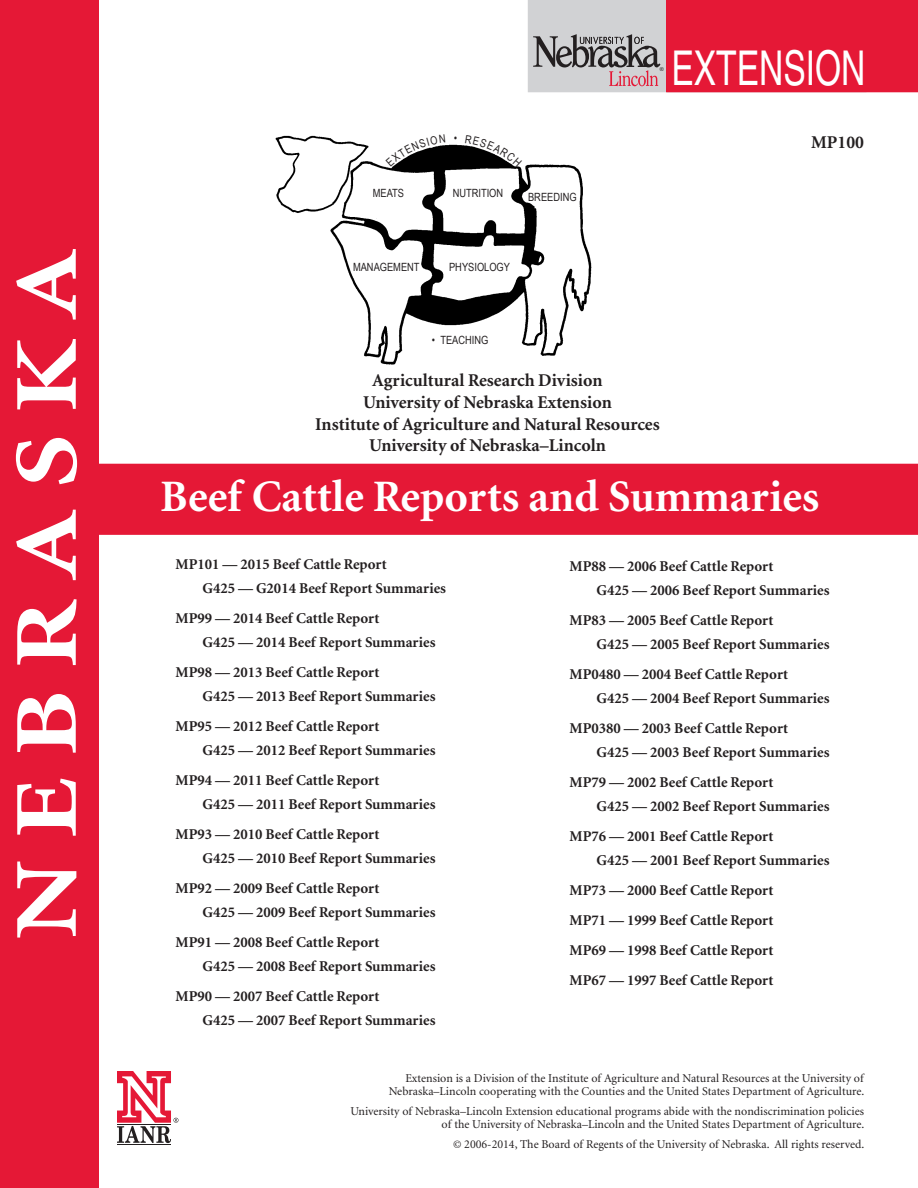
<style>
.page{position:relative;width:918px;height:1188px;background:#fff}
.page>*{position:absolute;margin:0;border:0;box-sizing:border-box;transform-origin:0 0}
.Headline{font:700 90px "Minion";color:#fff;scale:1.2 1}
.t1{font:48px "Helvetica";color:#fff;scale:.7 1}
.TableSupers{font:700 45px "Minion";color:#fff}
.t2{font:700 18px "Minion";color:#231f20}
.TableHeads{font:700 15px "Minion";color:#231f20}
.TableSupers-2{font:12px/13.5px "Minion";color:#231f20;text-align:right}
.TableHeads-2{font:11.25px "Arial Narrow";color:#231f20}
.t3{font:5.4px "Arial";color:#231f20}
</style>
<div class="page">
<hr style="left:117px;top:1144px;width:54px;height:1px;background:#231f20">
<svg style="left:117px;top:1071px;width:61px;height:72px"></svg>
<div style="left:0;top:0;width:99px;height:1188px;background:#e51836"></div>
<div style="left:0;top:464px;width:918px;height:71px;background:#e51836"></div>
<svg style="left:528px;top:0;width:390px;height:92px;background:#d65064"></svg>
<img style="left:275px;top:135px;width:317px;height:230px">
<svg style="left:386px;top:135px;width:59px;height:31px"></svg>
<svg style="left:465px;top:135px;width:57px;height:32px"></svg>
<p class="Headline" style="left:1px;top:939px;width:576px;rotate:-90deg">N E B R A S K A</p>
<p class="TableHeads-2" style="left:373px;top:185px;width:33px">MEATS</p>
<p class="TableHeads-2" style="left:453px;top:185px;width:52px">NUTRITION</p>
<p class="TableHeads-2" style="left:528px;top:188px;width:50px">BREEDING</p>
<p class="TableHeads-2" style="left:353px;top:259px;width:68px">MANAGEMENT</p>
<p class="TableHeads-2" style="left:449px;top:259px;width:62px">PHYSIOLOGY</p>
<p class="t3" style="left:660px;top:66px;width:5px">®</p>
<p class="t1" style="left:671px;top:40px;width:279px">EXTENSION</p>
<p class="t2" style="left:811px;top:133px;width:54px">MP100</p>
<p class="TableHeads-2" style="left:432px;top:332px;width:58px">• TEACHING</p>
<p class="t2" style="left:372px;top:371px;width:232px">Agricultural Research Division</p>
<p class="t2" style="left:363px;top:393px;width:250px">University of Nebraska Extension</p>
<p class="t2" style="left:315px;top:415px;width:346px">Institute of Agriculture and Natural Resources</p>
<p class="t2" style="left:369px;top:436px;width:238px">University of Nebraska–Lincoln</p>
<p class="TableSupers" style="left:160px;top:474px;width:661px">Beef Cattle Reports and Summaries</p>
<p class="TableHeads" style="left:176px;top:557px;width:213px">MP101 — 2015 Beef Cattle Report</p>
<p class="TableHeads" style="left:202px;top:581px;width:245px">G425 — G2014 Beef Report Summaries</p>
<p class="TableHeads" style="left:176px;top:611px;width:206px">MP99 — 2014 Beef Cattle Report</p>
<p class="TableHeads" style="left:202px;top:635px;width:235px">G425 — 2014 Beef Report Summaries</p>
<p class="TableHeads" style="left:176px;top:665px;width:206px">MP98 — 2013 Beef Cattle Report</p>
<p class="TableHeads" style="left:202px;top:689px;width:235px">G425 — 2013 Beef Report Summaries</p>
<p class="TableHeads" style="left:176px;top:719px;width:206px">MP95 — 2012 Beef Cattle Report</p>
<p class="TableHeads" style="left:202px;top:743px;width:235px">G425 — 2012 Beef Report Summaries</p>
<p class="TableHeads" style="left:176px;top:773px;width:206px">MP94 — 2011 Beef Cattle Report</p>
<p class="TableHeads" style="left:202px;top:797px;width:235px">G425 — 2011 Beef Report Summaries</p>
<p class="TableHeads" style="left:176px;top:827px;width:206px">MP93 — 2010 Beef Cattle Report</p>
<p class="TableHeads" style="left:202px;top:851px;width:235px">G425 — 2010 Beef Report Summaries</p>
<p class="TableHeads" style="left:176px;top:881px;width:206px">MP92 — 2009 Beef Cattle Report</p>
<p class="TableHeads" style="left:202px;top:905px;width:235px">G425 — 2009 Beef Report Summaries</p>
<p class="TableHeads" style="left:176px;top:935px;width:206px">MP91 — 2008 Beef Cattle Report</p>
<p class="TableHeads" style="left:202px;top:959px;width:235px">G425 — 2008 Beef Report Summaries</p>
<p class="TableHeads" style="left:176px;top:989px;width:206px">MP90 — 2007 Beef Cattle Report</p>
<p class="TableHeads" style="left:202px;top:1013px;width:235px">G425 — 2007 Beef Report Summaries</p>
<p class="TableHeads" style="left:570px;top:558px;width:206px">MP88 — 2006 Beef Cattle Report</p>
<p class="TableHeads" style="left:597px;top:582px;width:235px">G425 — 2006 Beef Report Summaries</p>
<p class="TableHeads" style="left:570px;top:612px;width:206px">MP83 — 2005 Beef Cattle Report</p>
<p class="TableHeads" style="left:597px;top:636px;width:235px">G425 — 2005 Beef Report Summaries</p>
<p class="TableHeads" style="left:570px;top:666px;width:220px">MP0480 — 2004 Beef Cattle Report</p>
<p class="TableHeads" style="left:597px;top:690px;width:235px">G425 — 2004 Beef Report Summaries</p>
<p class="TableHeads" style="left:570px;top:720px;width:220px">MP0380 — 2003 Beef Cattle Report</p>
<p class="TableHeads" style="left:597px;top:744px;width:235px">G425 — 2003 Beef Report Summaries</p>
<p class="TableHeads" style="left:570px;top:774px;width:206px">MP79 — 2002 Beef Cattle Report</p>
<p class="TableHeads" style="left:597px;top:798px;width:235px">G425 — 2002 Beef Report Summaries</p>
<p class="TableHeads" style="left:570px;top:828px;width:206px">MP76 — 2001 Beef Cattle Report</p>
<p class="TableHeads" style="left:597px;top:852px;width:235px">G425 — 2001 Beef Report Summaries</p>
<p class="TableHeads" style="left:570px;top:882px;width:206px">MP73 — 2000 Beef Cattle Report</p>
<p class="TableHeads" style="left:570px;top:912px;width:206px">MP71 — 1999 Beef Cattle Report</p>
<p class="TableHeads" style="left:570px;top:942px;width:206px">MP69 — 1998 Beef Cattle Report</p>
<p class="TableHeads" style="left:570px;top:972px;width:206px">MP67 — 1997 Beef Cattle Report</p>
<p class="TableSupers-2" style="left:405px;top:1071px;width:460px">Extension is a Division of the Institute of Agriculture and Natural Resources at the University of</p>
<p class="TableSupers-2" style="left:389px;top:1085px;width:477px">Nebraska–Lincoln cooperating with the Counties and the United States Department of Agriculture.</p>
<p class="TableSupers-2" style="left:350px;top:1104px;width:515px">University of Nebraska–Lincoln Extension educational programs abide with the nondiscrimination policies of the University of Nebraska–Lincoln and the United States Department of Agriculture.</p>
<p class="TableSupers-2" style="left:453px;top:1137px;width:413px">© 2006-2014, The Board of Regents of the University of Nebraska. All rights reserved.</p>
</div>
